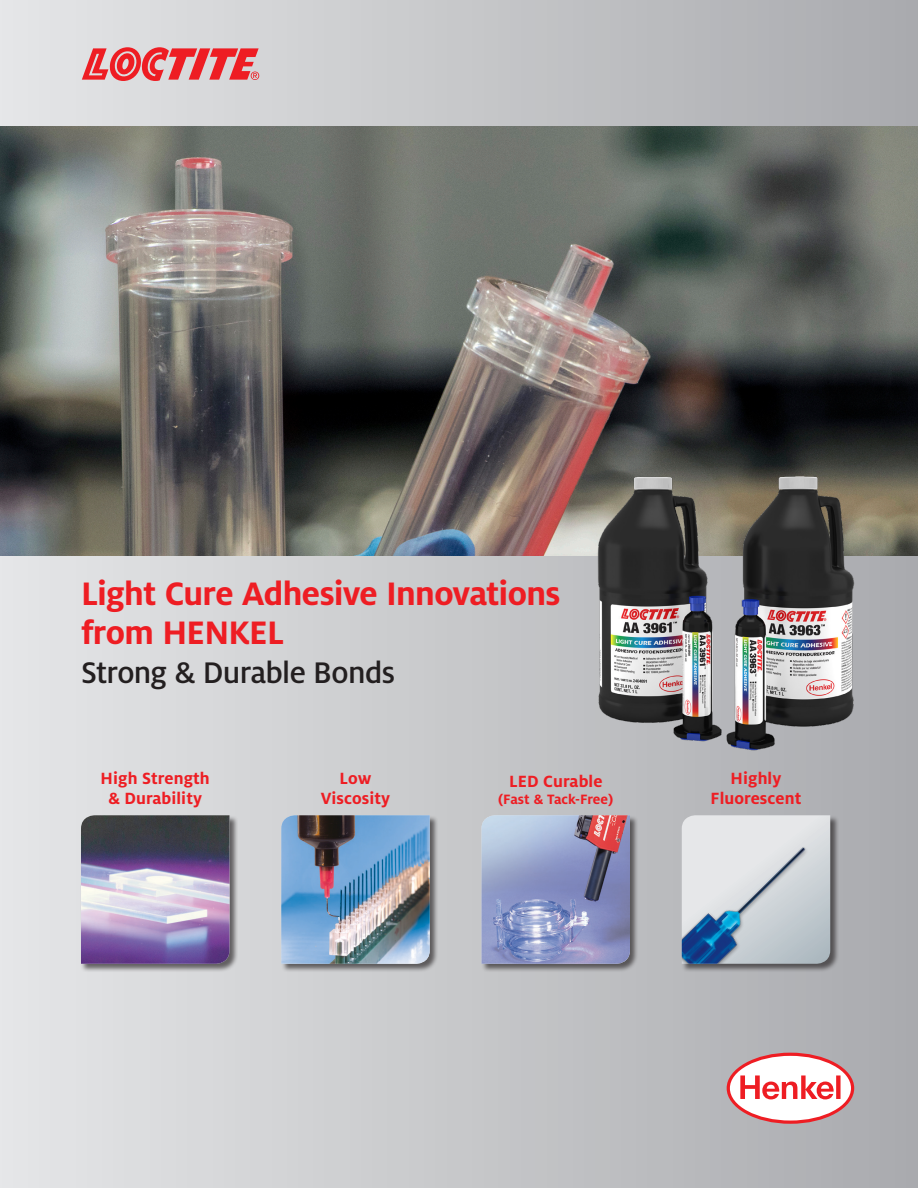
<style>
.page{position:relative;width:918px;height:1188px;background:#fff}
.page>*{position:absolute;margin:0;border:0;box-sizing:border-box;transform-origin:0 0}
.headline{font:700 36px/39px "Henkel Milo";letter-spacing:-.02em;color:#ee1d23}
.headline-2{font:500 33px "Henkel Milo";letter-spacing:-.02em;color:#231f20}
.Copy_12_copy{font:700 18px/19.5px "Henkel Milo";letter-spacing:.005em;color:#ee1d23;text-align:center}
.Copy_12_copy-2{font:700 15px "Henkel Milo";letter-spacing:.005em;color:#ee1d23}
</style>
<div class="page">
<div style="left:0;top:0;width:918px;height:1188px;background:linear-gradient(to right,#e5e6e7,#a9aaad)"></div>
<img style="left:0;top:127px;width:918px;height:428px">
<div style="left:81px;top:815px;width:157px;height:157px;background:#231f20;opacity:.65"></div>
<img style="left:81px;top:815px;width:149px;height:149px">
<div style="left:281px;top:815px;width:157px;height:157px;background:#231f20;opacity:.65"></div>
<img style="left:281px;top:815px;width:149px;height:149px">
<div style="left:481px;top:815px;width:158px;height:157px;background:#231f20;opacity:.65"></div>
<img style="left:482px;top:815px;width:148px;height:149px">
<div style="left:681px;top:815px;width:158px;height:157px;background:#231f20;opacity:.65"></div>
<img style="left:682px;top:815px;width:148px;height:149px">
<img style="left:579px;top:463px;width:296px;height:290px">
<svg style="left:82px;top:47px;width:177px;height:34px;background:#e47377"></svg>
<svg style="left:727px;top:1053px;width:127px;height:71px"></svg>
<p class="headline" style="left:81px;top:575px;width:481px">Light Cure Adhesive Innovations from HENKEL</p>
<p class="headline-2" style="left:81px;top:655px;width:316px">Strong &amp; Durable Bonds</p>
<p class="Copy_12_copy" style="left:101px;top:769px;width:111px">High Strength &amp; Durability</p>
<p class="Copy_12_copy" style="left:321px;top:769px;width:71px">Low<br>Viscosity</p>
<p class="Copy_12_copy" style="left:509px;top:772px;width:95px">LED Curable</p>
<p class="Copy_12_copy-2" style="left:498px;top:790px;width:117px">(Fast &amp; Tack-Free)</p>
<p class="Copy_12_copy" style="left:711px;top:769px;width:92px">Highly<br>Fluorescent</p>
</div>
